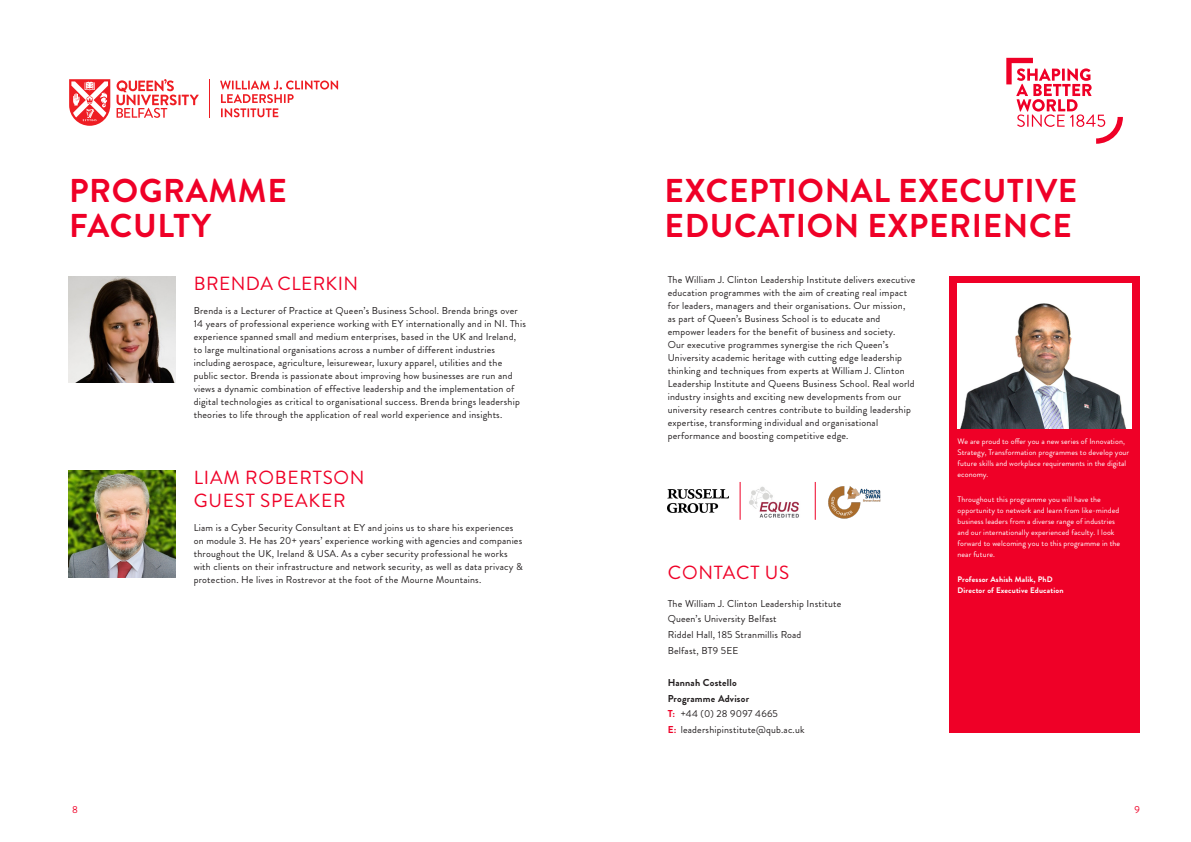
<style>
.page{position:relative;width:1191px;height:842px;background:#fff}
.page>*{position:absolute;margin:0;border:0;box-sizing:border-box;transform-origin:0 0}
.t1{font:700 33px/35.2px "Brandon Grotesque";letter-spacing:.02em;color:#ef0027}
.t2{font:19px/22.8px "Brandon Grotesque";letter-spacing:.04em;color:#ef0027}
.t3{font:19px "Brandon Grotesque";letter-spacing:.02em;color:#ef0027}
.t4{font:10.1px "Brandon Grotesque";color:#ef0027}
.t5{font:10px/13px "Brandon Grotesque";letter-spacing:.02em;color:#231f20}
.t6{font:700 10px "Brandon Grotesque";letter-spacing:.02em;color:#231f20}
.t7{font:8px/11px "Brandon Grotesque";letter-spacing:.01em;color:#fff}
.t8{font:700 8px "Brandon Grotesque";letter-spacing:.02em;color:#fff}
.s1{font-weight:700;color:#ef0027}
</style>
<div class="page">
<svg style="left:1006px;top:58px;width:117px;height:86px"></svg>
<hr style="left:210px;top:79px;width:1px;height:39px;background:#ee1d23">
<svg style="left:117px;top:79px;width:82px;height:39px"></svg>
<svg style="left:69px;top:79px;width:41px;height:47px"></svg>
<svg style="left:220px;top:81px;width:118px;height:36px"></svg>
<img style="left:69px;top:471px;width:106px;height:106px">
<img style="left:69px;top:276px;width:106px;height:107px">
<img style="left:749px;top:486px;width:50px;height:32px">
<img style="left:828px;top:486px;width:53px;height:33px">
<img style="left:668px;top:489px;width:61px;height:24px">
<hr style="left:739px;top:482px;width:1px;height:38px;background:#ef0027">
<hr style="left:814px;top:482px;width:1px;height:38px;background:#ef0027">
<div style="left:949px;top:276px;width:191px;height:457px;background:#ef0027"></div>
<img style="left:957px;top:283px;width:174px;height:145px">
<p class="t1" style="left:69px;top:173px;width:219px">PROGRAMME<br>FACULTY</p>
<p class="t3" style="left:194px;top:270px;width:166px">BRENDA CLERKIN</p>
<p class="t5" style="left:194px;top:304px;width:334px">Brenda is a Lecturer of Practice at Queen’s Business School. Brenda brings over 14 years of professional experience working with EY internationally and in NI. This experience spanned small and medium enterprises, based in the UK and Ireland, to large multinational organisations across a number of different industries including aerospace, agriculture, leisurewear, luxury apparel, utilities and the public sector. Brenda is passionate about improving how businesses are run and views a dynamic combination of effective leadership and the implementation of digital technologies as critical to organisational success. Brenda brings leadership theories to life through the application of real world experience and insights.</p>
<p class="t2" style="left:194px;top:466px;width:172px">LIAM ROBERTSON<br>GUEST SPEAKER</p>
<p class="t5" style="left:194px;top:521px;width:330px">Liam is a Cyber Security Consultant at EY and joins us to share his experiences on module 3. He has 20+ years’ experience working with agencies and companies throughout the UK, Ireland &amp; USA. As a cyber security professional he works with clients on their infrastructure and network security, as well as data privacy &amp; protection. He lives in Rostrevor at the foot of the Mourne Mountains.</p>
<p class="t1" style="left:664px;top:173px;width:414px">EXCEPTIONAL EXECUTIVE<br>EDUCATION EXPERIENCE</p>
<p class="t5" style="left:668px;top:274px;width:249px">The William J. Clinton Leadership Institute delivers executive education programmes with the aim of creating real impact for leaders, managers and their organisations. Our mission, as part of Queen’s Business School is to educate and empower leaders for the benefit of business and society.<br>Our executive programmes synergise the rich Queen’s University academic heritage with cutting edge leadership thinking and techniques from experts at William J. Clinton Leadership Institute and Queens Business School. Real world industry insights and exciting new developments from our university research centres contribute to building leadership expertise, transforming individual and organisational performance and boosting competitive edge.</p>
<p class="t7" style="left:957px;top:436px;width:173px">We are proud to offer you a new series of Innovation, Strategy, Transformation programmes to develop your future skills and workplace requirements in the digital economy.</p>
<p class="t7" style="left:957px;top:494px;width:164px">Throughout this programme you will have the opportunity to network and learn from like-minded business leaders from a diverse range of industries and our internationally experienced faculty. I look forward to welcoming you to this programme in the near future.</p>
<p class="t8" style="left:957px;top:574px;width:97px">Professor Ashish Malik, PhD</p>
<p class="t8" style="left:957px;top:585px;width:107px">Director of Executive Education</p>
<p class="t2" style="left:668px;top:562px;width:123px">CONTACT US</p>
<p class="t5" style="left:668px;top:597px;width:175px">The William J. Clinton Leadership Institute</p>
<p class="t5" style="left:668px;top:613px;width:110px">Queen’s University Belfast</p>
<p class="t5" style="left:668px;top:628px;width:135px">Riddel Hall, 185 Stranmillis Road</p>
<p class="t5" style="left:668px;top:644px;width:72px">Belfast, BT9 5EE</p>
<p class="t6" style="left:668px;top:675px;width:71px">Hannah Costello</p>
<p class="t6" style="left:668px;top:691px;width:83px">Programme Advisor</p>
<p class="t5" style="left:668px;top:708px;width:112px"><span class="s1">T:</span> +44 (0) 28 9097 4665</p>
<p class="t5" style="left:668px;top:723px;width:138px"><span class="s1">E:</span> leadershipinstitute@qub.ac.uk</p>
<p class="t4" style="left:72px;top:803px;width:7px">8</p>
<p class="t4" style="left:1134px;top:803px;width:7px">9</p>
</div>
